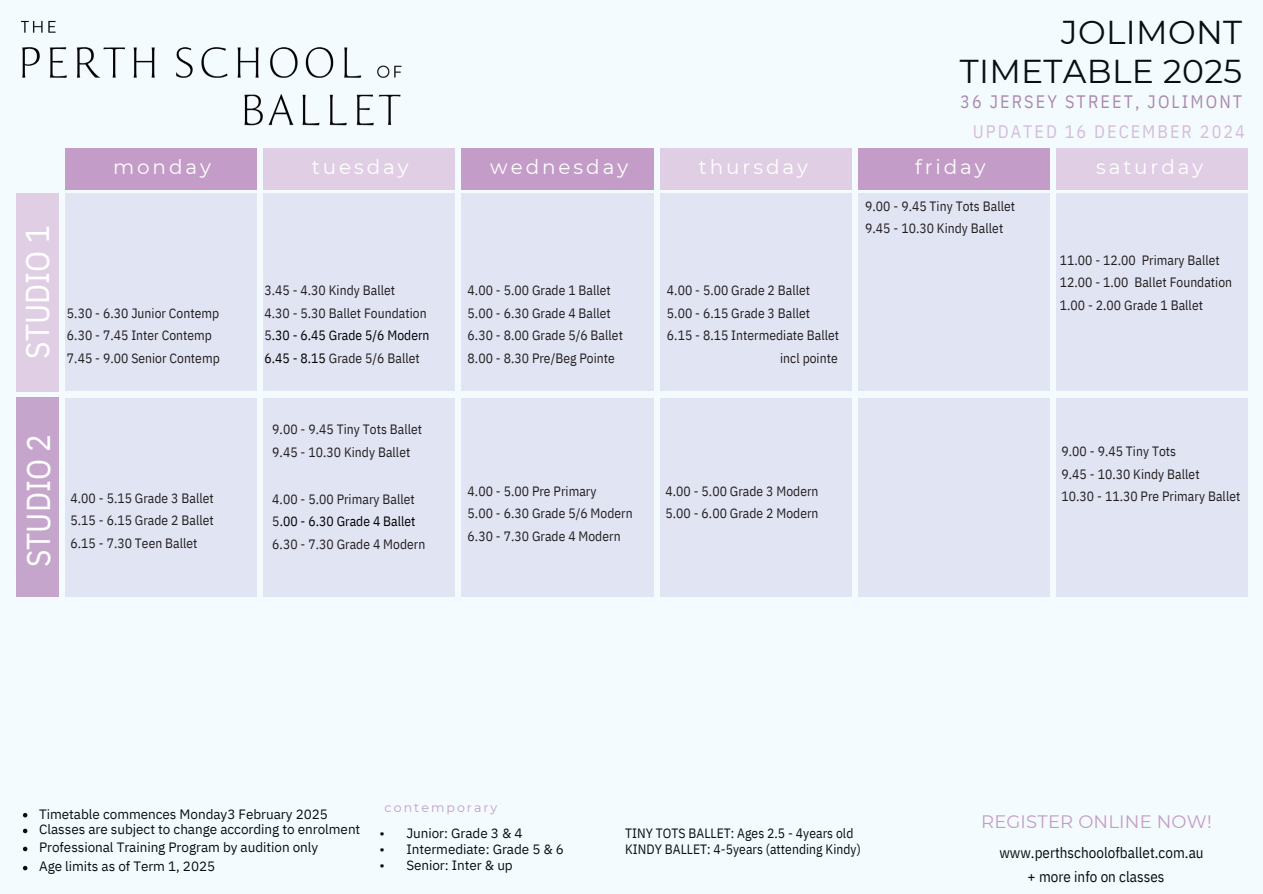
<style>
.page{position:relative;width:1263px;height:894px;background:#fff}
.page>*{position:absolute;margin:0;border:0;box-sizing:border-box;transform-origin:0 0}
.t1{font:33px/39.3px "Montserrat";letter-spacing:.01em;color:#090f10;text-align:right}
.t2{font:33px "IBM Plex Sans Cond";letter-spacing:.005em;color:#fff}
.t3{font:19.95px "Montserrat";letter-spacing:.145em;color:#fff}
.t4{font:18px "IBM Plex Sans Cond";letter-spacing:.115em;color:#ab8aaf}
.t5{font:18px "IBM Plex Sans Cond";letter-spacing:.115em;color:#d4bddb}
.t6{font:18px "Montserrat";letter-spacing:.01em;color:#c39dc7}
.t7{font:15px/23.7px "IBM Plex Sans Cond";letter-spacing:.005em;color:#090f10}
.t8{font:13.5px/22.5px "IBM Plex Sans Cond";letter-spacing:.005em;color:#231f20}
.t9{font:13.5px/15.8px "IBM Plex Sans";letter-spacing:-.005em;color:#090f10;text-align:justify}
.t10{font:13.5px/15.8px "IBM Plex Sans Cond";letter-spacing:.005em;color:#090f10}
.t11{font:13.5px "IBM Plex Sans Cond";letter-spacing:.005em;color:#000}
.t12{font:12.6px "Montserrat";letter-spacing:.16em;color:#c39dc7}
.s1{color:#231f20}
.s2{color:#000}
</style>
<div class="page">
<div style="left:1px;top:0;width:1262px;height:893px;background:#f4fbfe"></div>
<div style="left:16px;top:398px;width:43px;height:198px;background:#c6a5cc"></div>
<div style="left:16px;top:193px;width:43px;height:198px;background:#e0cee5"></div>
<div style="left:66px;top:149px;width:191px;height:40px;background:#c39cc8"></div>
<div style="left:66px;top:193px;width:191px;height:197px;background:#e1e4f3"></div>
<div style="left:66px;top:399px;width:191px;height:197px;background:#e1e4f3"></div>
<div style="left:264px;top:193px;width:191px;height:197px;background:#e1e4f3"></div>
<div style="left:264px;top:399px;width:191px;height:197px;background:#e1e4f3"></div>
<div style="left:462px;top:193px;width:191px;height:197px;background:#e1e4f3"></div>
<div style="left:462px;top:399px;width:191px;height:197px;background:#e1e4f3"></div>
<div style="left:660px;top:193px;width:191px;height:197px;background:#e1e4f3"></div>
<div style="left:660px;top:399px;width:191px;height:197px;background:#e1e4f3"></div>
<div style="left:858px;top:193px;width:191px;height:197px;background:#e1e4f3"></div>
<div style="left:858px;top:399px;width:191px;height:197px;background:#e1e4f3"></div>
<div style="left:1056px;top:193px;width:191px;height:197px;background:#e1e4f3"></div>
<div style="left:1056px;top:399px;width:191px;height:197px;background:#e1e4f3"></div>
<div style="left:264px;top:149px;width:191px;height:40px;background:#e0cee5"></div>
<div style="left:462px;top:149px;width:191px;height:40px;background:#c39cc8"></div>
<div style="left:660px;top:149px;width:191px;height:40px;background:#e0cee5"></div>
<div style="left:858px;top:149px;width:191px;height:40px;background:#c39cc8"></div>
<div style="left:1056px;top:149px;width:191px;height:40px;background:#e0cee5"></div>
<img style="left:20px;top:20px;width:382px;height:106px">
<svg style="left:23px;top:813px;width:4px;height:4px"></svg>
<svg style="left:23px;top:828px;width:4px;height:5px"></svg>
<svg style="left:23px;top:846px;width:4px;height:5px"></svg>
<svg style="left:23px;top:865px;width:4px;height:5px"></svg>
<p class="t1" style="left:960px;top:12px;width:284px">JOLIMONT<br>TIMETABLE 2025</p>
<p class="t4" style="left:960px;top:90px;width:283px">36 JERSEY STREET, JOLIMONT</p>
<p class="t5" style="left:973px;top:120px;width:274px">UPDATED 16 DECEMBER 2024</p>
<p class="t2" style="left:15px;top:358px;width:135px;rotate:-90deg">STUDIO 1</p>
<h3 class="t3" style="left:113px;top:155px;width:99px">monday</h3>
<h1 class="t3" style="left:312px;top:155px;width:98px">tuesday</h1>
<p class="t3" style="left:490px;top:155px;width:139px">wednesday</p>
<p class="t3" style="left:699px;top:155px;width:111px">thursday</p>
<p class="t3" style="left:915px;top:155px;width:72px">friday</p>
<p class="t3" style="left:1096px;top:155px;width:108px">saturday</p>
<h3 class="t8" style="left:67px;top:301px;width:154px">5.30 - 6.30 Junior Contemp</h3>
<p class="t8" style="left:67px;top:324px;width:146px">6.30 - 7.45 Inter Contemp</p>
<p class="t8" style="left:67px;top:346px;width:154px">7.45 - 9.00 Senior Contemp</p>
<h1 class="t8" style="left:264px;top:279px;width:132px">3.45 - 4.30 Kindy Ballet</h1>
<p class="t8" style="left:264px;top:301px;width:164px">4.30 - 5.30 Ballet Foundation</p>
<p class="t11" style="left:264px;top:326px;width:167px"><span class="s1">5</span>.30 - 6.45 Grade 5/6 Modern</p>
<p class="t8" style="left:264px;top:346px;width:157px"><span class="s2">6.45 - 8.15</span> Grade 5/6 Ballet</p>
<p class="t8" style="left:468px;top:279px;width:145px">4.00 - 5.00 Grade 1 Ballet</p>
<p class="t8" style="left:468px;top:301px;width:145px">5.00 - 6.30 Grade 4 Ballet</p>
<p class="t8" style="left:468px;top:324px;width:157px">6.30 - 8.00 Grade 5/6 Ballet</p>
<p class="t8" style="left:468px;top:346px;width:149px">8.00 - 8.30 Pre/Beg Pointe</p>
<h3 class="t8" style="left:667px;top:279px;width:145px">4.00 - 5.00 Grade 2 Ballet</h3>
<h3 class="t8" style="left:667px;top:301px;width:145px">5.00 - 6.15 Grade 3 Ballet</h3>
<p class="t8" style="left:667px;top:324px;width:174px">6.15 - 8.15 Intermediate Ballet</p>
<p class="t8" style="left:780px;top:346px;width:59px">incl pointe</p>
<h2 class="t8" style="left:865px;top:194px;width:151px">9.00 - 9.45 Tiny Tots Ballet<br>9.45 - 10.30 Kindy Ballet</h2>
<p class="t8" style="left:1060px;top:248px;width:162px">11.00 - 12.00 Primary Ballet</p>
<p class="t8" style="left:1060px;top:271px;width:174px">12.00 - 1.00 Ballet Foundation</p>
<p class="t8" style="left:1060px;top:293px;width:145px">1.00 - 2.00 Grade 1 Ballet</p>
<h3 class="t2" style="left:16px;top:567px;width:135px;rotate:-90deg">STUDIO 2</h3>
<p class="t8" style="left:71px;top:486px;width:145px">4.00 - 5.15 Grade 3 Ballet</p>
<p class="t8" style="left:71px;top:509px;width:145px">5.15 - 6.15 Grade 2 Ballet</p>
<p class="t8" style="left:71px;top:531px;width:129px">6.15 - 7.30 Teen Ballet</p>
<p class="t8" style="left:272px;top:418px;width:151px">9.00 - 9.45 Tiny Tots Ballet<br>9.45 - 10.30 Kindy Ballet</p>
<p class="t8" style="left:272px;top:487px;width:144px">4.00 - 5.00 Primary Ballet</p>
<p class="t11" style="left:272px;top:512px;width:145px"><span class="s1">5</span>.00 - 6.30 Grade 4 Ballet</p>
<p class="t8" style="left:272px;top:532px;width:154px">6.30 - 7.30 Grade 4 Modern</p>
<h1 class="t8" style="left:468px;top:479px;width:130px">4.00 - 5.00 Pre Primary</h1>
<h2 class="t8" style="left:468px;top:502px;width:167px">5.00 - 6.30 Grade 5/6 Modern</h2>
<h2 class="t8" style="left:468px;top:524px;width:154px">6.30 - 7.30 Grade 4 Modern</h2>
<p class="t8" style="left:666px;top:479px;width:154px">4.00 - 5.00 Grade 3 Modern</p>
<p class="t8" style="left:666px;top:502px;width:154px">5.00 - 6.00 Grade 2 Modern</p>
<p class="t8" style="left:1061px;top:439px;width:116px">9.00 - 9.45 Tiny Tots</p>
<p class="t8" style="left:1061px;top:462px;width:140px">9.45 - 10.30 Kindy Ballet</p>
<p class="t8" style="left:1061px;top:484px;width:180px">10.30 - 11.30 Pre Primary Ballet</p>
<p class="t9" style="left:39px;top:805px;width:290px">Timetable commences Monday3 February 2025</p>
<p class="t9" style="left:39px;top:821px;width:323px">Classes are subject to change according to enrolment</p>
<p class="t9" style="left:39px;top:839px;width:281px">Professional Training Program by audition only</p>
<h3 class="t9" style="left:39px;top:858px;width:178px">Age limits as of Term 1, 2025</h3>
<p class="t12" style="left:385px;top:799px;width:114px">contemporary</p>
<p class="t9" style="left:379px;top:825px;width:7px">• • •</p>
<p class="t9" style="left:406px;top:825px;width:159px;text-align:left">Junior: Grade 3 &amp; 4<br>Intermediate: Grade 5 &amp; 6<br>Senior: Inter &amp; up</p>
<p class="t10" style="left:625px;top:825px;width:237px">TINY TOTS BALLET: Ages 2.5 - 4years old<br>KINDY BALLET: 4-5years (attending Kindy)</p>
<p class="t6" style="left:981px;top:809px;width:232px">REGISTER ONLINE NOW!</p>
<p class="t7" style="left:1028px;top:840px;width:177px;text-indent:-28px">www.perthschoolofballet.com.au + more info on classes</p>
</div>
